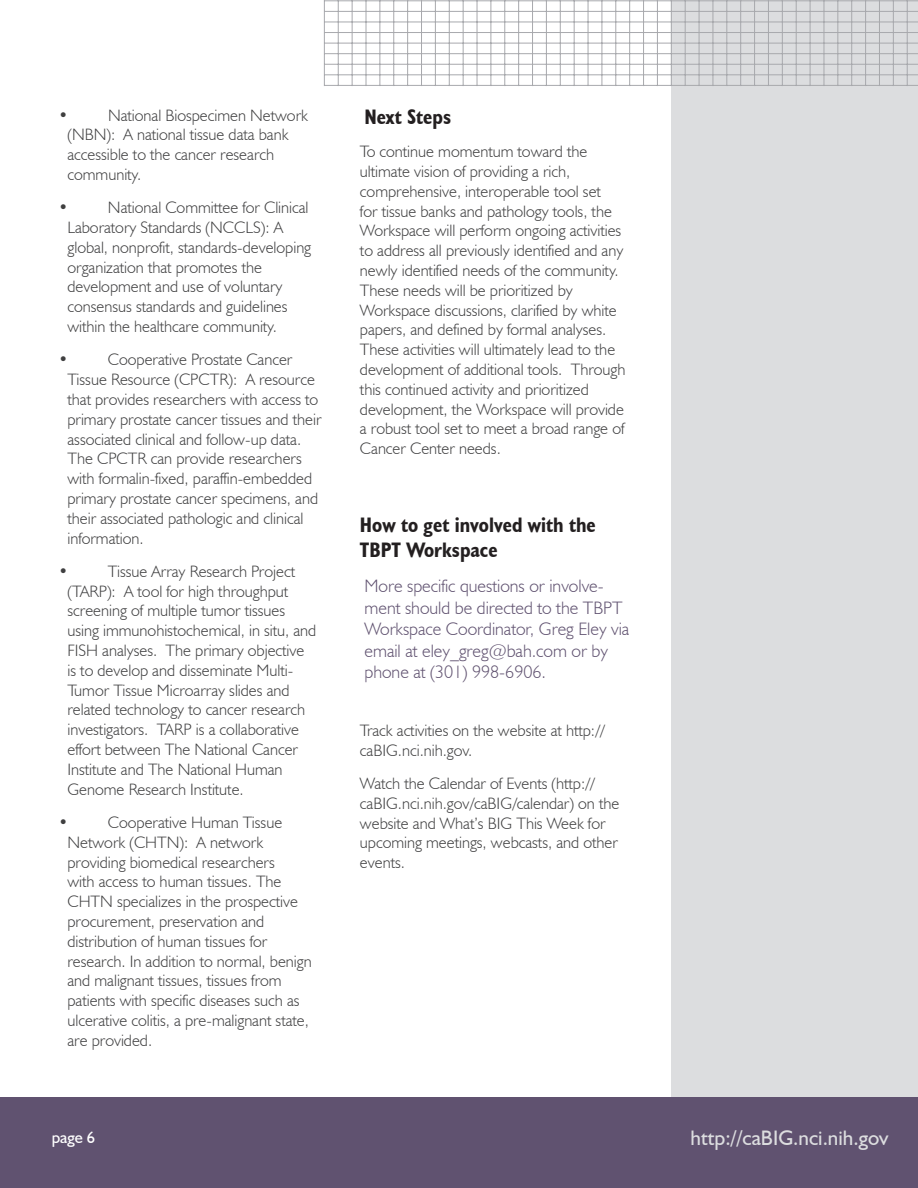
<style>
.page{position:relative;width:918px;height:1188px;background:#fff}
.page>*{position:absolute;margin:0;border:0;box-sizing:border-box;transform-origin:0 0}
.t1{font:700 condensed 21px/25.2px "Humanist 521 BT";color:#231f20}
.t2{font:21px "Humanist 521 BT";color:#dcdddf}
.t3{font:300 18px/21.6px "Humanist 521 BT";color:#605270}
.t4{font:300 16.5px/19.8px "Humanist 521 BT";color:#3f3f40}
.t5{font:16.5px "Humanist 521 BT";color:#fff}
</style>
<div class="page">
<div style="left:671px;top:0;width:247px;height:1119px;background:#dcdddf"></div>
<hr style="left:324px;top:0;width:1px;height:86px;background:#a8a9ad">
<hr style="left:338px;top:0;width:1px;height:86px;background:#a8a9ad">
<hr style="left:352px;top:0;width:1px;height:86px;background:#a8a9ad">
<hr style="left:366px;top:0;width:1px;height:86px;background:#a8a9ad">
<hr style="left:380px;top:0;width:1px;height:86px;background:#a8a9ad">
<hr style="left:393px;top:0;width:1px;height:86px;background:#a8a9ad">
<hr style="left:407px;top:0;width:1px;height:86px;background:#a8a9ad">
<hr style="left:421px;top:0;width:1px;height:86px;background:#a8a9ad">
<hr style="left:435px;top:0;width:1px;height:86px;background:#a8a9ad">
<hr style="left:449px;top:0;width:1px;height:86px;background:#a8a9ad">
<hr style="left:463px;top:0;width:1px;height:86px;background:#a8a9ad">
<hr style="left:477px;top:0;width:1px;height:86px;background:#a8a9ad">
<hr style="left:491px;top:0;width:1px;height:86px;background:#a8a9ad">
<hr style="left:504px;top:0;width:1px;height:86px;background:#a8a9ad">
<hr style="left:518px;top:0;width:1px;height:86px;background:#a8a9ad">
<hr style="left:532px;top:0;width:1px;height:86px;background:#a8a9ad">
<hr style="left:546px;top:0;width:1px;height:86px;background:#a8a9ad">
<hr style="left:560px;top:0;width:1px;height:86px;background:#a8a9ad">
<hr style="left:574px;top:0;width:1px;height:86px;background:#a8a9ad">
<hr style="left:588px;top:0;width:1px;height:86px;background:#a8a9ad">
<hr style="left:602px;top:0;width:1px;height:86px;background:#a8a9ad">
<hr style="left:615px;top:0;width:1px;height:86px;background:#a8a9ad">
<hr style="left:629px;top:0;width:1px;height:86px;background:#a8a9ad">
<hr style="left:643px;top:0;width:1px;height:86px;background:#a8a9ad">
<hr style="left:657px;top:0;width:1px;height:86px;background:#a8a9ad">
<hr style="left:671px;top:0;width:1px;height:86px;background:#a8a9ad">
<hr style="left:685px;top:0;width:1px;height:86px;background:#a8a9ad">
<hr style="left:699px;top:0;width:1px;height:86px;background:#a8a9ad">
<hr style="left:713px;top:0;width:1px;height:86px;background:#a8a9ad">
<hr style="left:726px;top:0;width:1px;height:86px;background:#a8a9ad">
<hr style="left:740px;top:0;width:1px;height:86px;background:#a8a9ad">
<hr style="left:754px;top:0;width:1px;height:86px;background:#a8a9ad">
<hr style="left:768px;top:0;width:1px;height:86px;background:#a8a9ad">
<hr style="left:782px;top:0;width:1px;height:86px;background:#a8a9ad">
<hr style="left:796px;top:0;width:1px;height:86px;background:#a8a9ad">
<hr style="left:810px;top:0;width:1px;height:86px;background:#a8a9ad">
<hr style="left:824px;top:0;width:1px;height:86px;background:#a8a9ad">
<hr style="left:837px;top:0;width:1px;height:86px;background:#a8a9ad">
<hr style="left:851px;top:0;width:1px;height:86px;background:#a8a9ad">
<hr style="left:865px;top:0;width:1px;height:86px;background:#a8a9ad">
<hr style="left:879px;top:0;width:1px;height:86px;background:#a8a9ad">
<hr style="left:893px;top:0;width:1px;height:86px;background:#a8a9ad">
<hr style="left:907px;top:0;width:1px;height:86px;background:#a8a9ad">
<hr style="left:917px;top:0;width:1px;height:86px;background:#a8a9ad">
<hr style="left:324px;top:0;width:594px;height:1px;background:#a8a9ad">
<hr style="left:324px;top:11px;width:594px;height:1px;background:#a8a9ad">
<hr style="left:324px;top:22px;width:594px;height:1px;background:#a8a9ad">
<hr style="left:324px;top:32px;width:594px;height:1px;background:#a8a9ad">
<hr style="left:324px;top:43px;width:594px;height:1px;background:#a8a9ad">
<hr style="left:324px;top:53px;width:594px;height:1px;background:#a8a9ad">
<hr style="left:324px;top:64px;width:594px;height:1px;background:#a8a9ad">
<hr style="left:324px;top:74px;width:594px;height:1px;background:#a8a9ad">
<hr style="left:324px;top:85px;width:594px;height:1px;background:#a8a9ad">
<div style="left:0;top:1097px;width:918px;height:91px;background:#605270"></div>
<p class="t4" style="left:59px;top:105px;width:11px">•</p>
<p class="t4" style="left:67px;top:105px;width:242px;text-indent:41px">National Biospecimen Network (NBN): A national tissue data bank accessible to the cancer research community.</p>
<p class="t4" style="left:58px;top:197px;width:11px">•</p>
<p class="t4" style="left:67px;top:197px;width:245px;text-indent:40px">National Committee for Clinical Laboratory Standards (NCCLS): A global, nonprofit, standards-developing organization that promotes the development and use of voluntary consensus standards and guidelines within the healthcare community.</p>
<p class="t4" style="left:58px;top:350px;width:11px">•</p>
<p class="t4" style="left:67px;top:350px;width:256px;text-indent:40px">Cooperative Prostate Cancer Tissue Resource (CPCTR): A resource that provides researchers with access to primary prostate cancer tissues and their associated clinical and follow-up data.<br>The CPCTR can provide researchers with formalin-fixed, paraffin-embedded primary prostate cancer specimens, and their associated pathologic and clinical information.</p>
<p class="t4" style="left:58px;top:561px;width:11px">•</p>
<p class="t4" style="left:67px;top:561px;width:250px;text-indent:40px">Tissue Array Research Project (TARP): A tool for high throughput screening of multiple tumor tissues using immunohistochemical, in situ, and FISH analyses. The primary objective is to develop and disseminate Multi-Tumor Tissue Microarray slides and related technology to cancer research investigators. TARP is a collaborative effort between The National Cancer Institute and The National Human Genome Research Institute.</p>
<p class="t4" style="left:58px;top:812px;width:11px">•</p>
<p class="t4" style="left:67px;top:812px;width:246px;text-indent:40px">Cooperative Human Tissue Network (CHTN): A network providing biomedical researchers<br>with access to human tissues. The CHTN specializes in the prospective procurement, preservation and distribution of human tissues for research. In addition to normal, benign and malignant tissues, tissues from patients with specific diseases such as ulcerative colitis, a pre-malignant state, are provided.</p>
<p class="t1" style="left:364px;top:104px;width:88px">Next Steps</p>
<p class="t4" style="left:360px;top:141px;width:267px">To continue momentum toward the ultimate vision of providing a rich, comprehensive, interoperable tool set<br>for tissue banks and pathology tools, the Workspace will perform ongoing activities to address all previously identified and any newly identified needs of the community.<br>These needs will be prioritized by Workspace discussions, clarified by white papers, and defined by formal analyses.<br>These activities will ultimately lead to the development of additional tools. Through this continued activity and prioritized development, the Workspace will provide a robust tool set to meet a broad range of Cancer Center needs.</p>
<p class="t1" style="left:360px;top:511px;width:237px">How to get involved with the<br>TBPT Workspace</p>
<p class="t3" style="left:364px;top:575px;width:266px">More specific questions or involve&shy;ment should be directed to the TBPT Workspace Coordinator, Greg Eley via email at eley_greg@bah.com or by phone at (301) 998-6906.</p>
<p class="t4" style="left:360px;top:720px;width:246px">Track activities on the website at http:// caBIG.nci.nih.gov.</p>
<p class="t4" style="left:360px;top:773px;width:261px">Watch the Calendar of Events (http:// caBIG.nci.nih.gov/caBIG/calendar) on the website and What’s BIG This Week for upcoming meetings, webcasts, and other events.</p>
<p class="t5" style="left:52px;top:1127px;width:45px">page 6</p>
<p class="t2" style="left:691px;top:1125px;width:200px">http://caBIG.nci.nih.gov</p>
</div>
